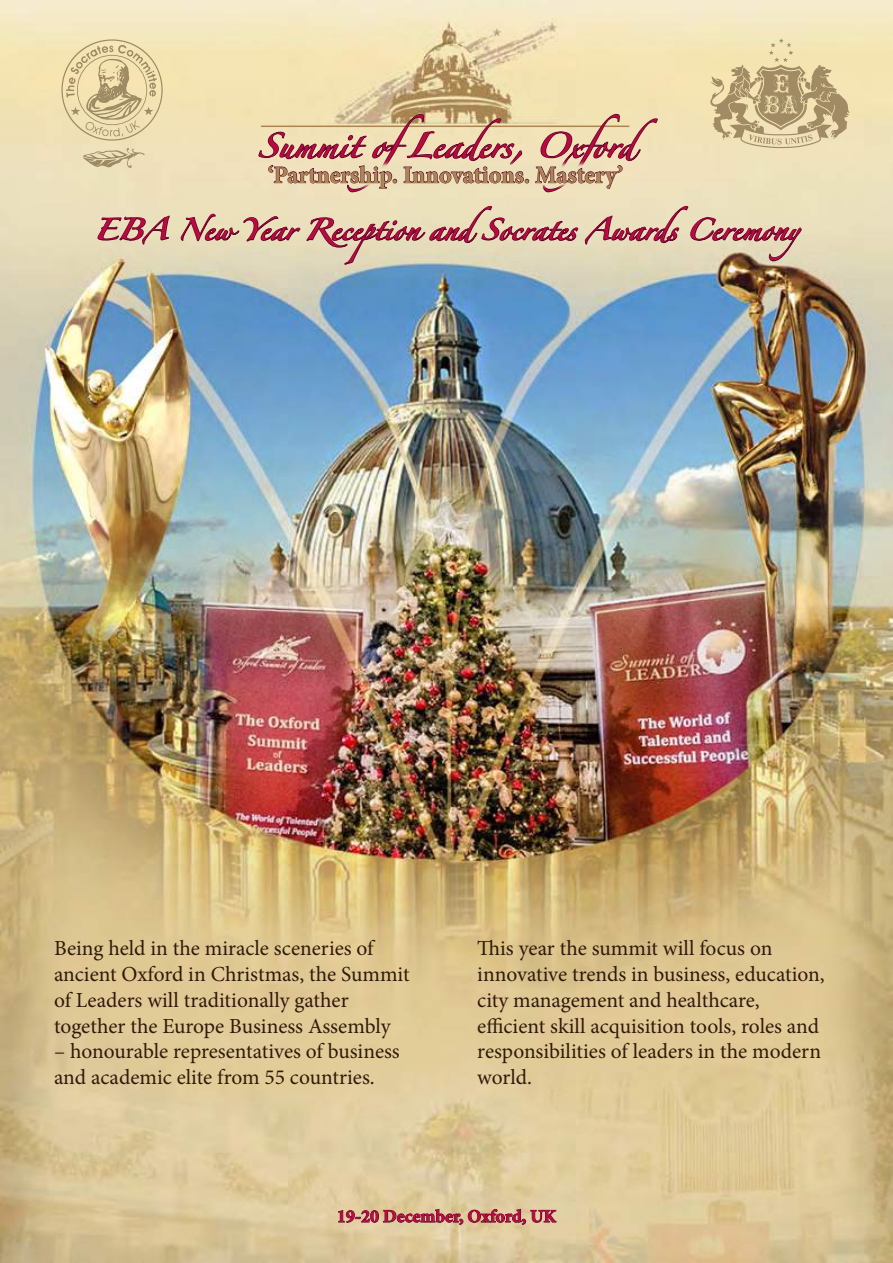
<style>
.page{position:relative;width:893px;height:1263px;background:#fff}
.page>*{position:absolute;margin:0;border:0;box-sizing:border-box;transform-origin:0 0}
.t1{font:55.5px "Zapfino Forte LT One";color:#ba093e}
.t2{font:48px "Zapfino Forte LT One";color:#ba093e}
.t3{font:700 24px "Minion Pro";letter-spacing:-.005em;color:#a98653}
.t4{font:21.45px/25.8px "Minion Pro";color:#2f1a0c}
.t5{font:700 18px "Minion Pro";color:#ba093e}
</style>
<div class="page">
<img style="left:0;top:0;width:893px;height:1263px">
<svg style="left:83px;top:148px;width:62px;height:20px"></svg>
<svg style="left:61px;top:39px;width:102px;height:102px;background:#dfcfa1"></svg>
<svg style="left:97px;top:215px;width:73px;height:51px;background:#d1b9a2"></svg>
<svg style="left:180px;top:38px;width:670px;height:228px;background:#dfcca8"></svg>
<svg style="left:338px;top:1208px;width:219px;height:17px;background:#bb937d"></svg>
<h1 class="t1" style="left:258px;top:105px;width:400px">Summit ofLeaders, Oxford</h1>
<p class="t3" style="left:268px;top:158px;width:356px">‘Partnership. Innovations. Mastery’</p>
<h2 class="t2" style="left:94px;top:195px;width:707px">EBA New Year Reception and Socrates Awards Ceremony</h2>
<p class="t4" style="left:54px;top:936px;width:357px">Being held in the miracle sceneries of ancient Oxford in Christmas, the Summit of Leaders will traditionally gather together the Europe Business Assembly</p>
<p class="t4" style="left:54px;top:1039px;width:347px">– honourable representatives of business and academic elite from 55 countries.</p>
<p class="t4" style="left:477px;top:936px;width:349px">This year the summit will focus on innovative trends in business, education, city management and healthcare, efficient skill acquisition tools, roles and responsibilities of leaders in the modern world.</p>
<p class="t5" style="left:337px;top:1203px;width:221px">19-20 December, Oxford, UK</p>
</div>
